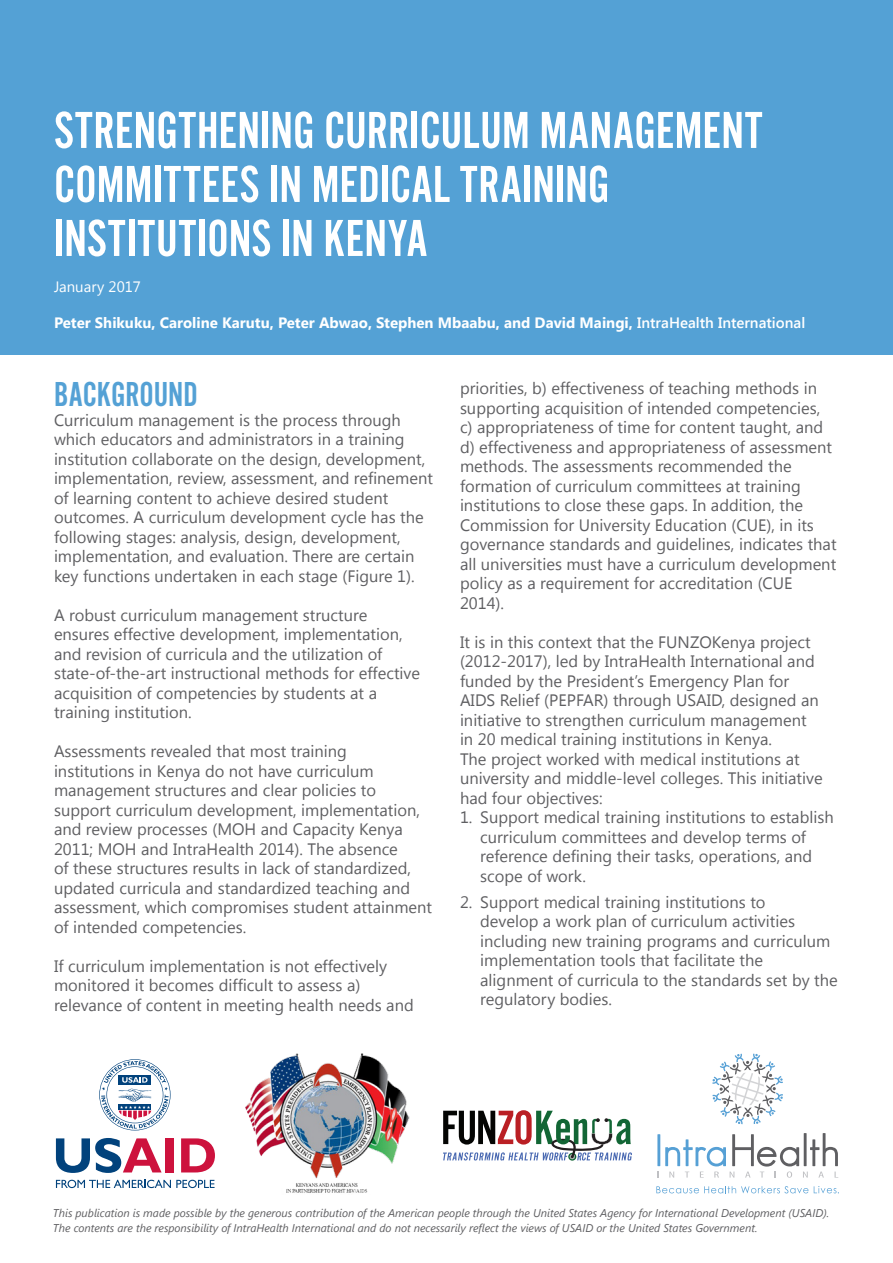
<style>
.page{position:relative;width:893px;height:1263px;background:#fff}
.page>*{position:absolute;margin:0;border:0;box-sizing:border-box;transform-origin:0 0}
.t1{font:54px/54px "Alternate Got No 2 D";color:#fff}
.subhead{font:36px "Alternate Got No 2 D";color:#54a1d5}
.body_copy{font:16.5px/19.5px "Segoe UI";color:#5f5f62}
.t2{font:700 15px "Segoe UI";color:#fff}
.t3{font:15px "Segoe UI";color:#fff}
.body_copy-2{font:italic 11.25px/15px "Segoe UI";color:#5f5f62}
.s1{font-weight:600}
</style>
<div class="page">
<div style="left:0;top:0;width:893px;height:355px;background:#54a1d5"></div>
<img style="left:246px;top:1053px;width:164px;height:140px">
<svg style="left:56px;top:1138px;width:106px;height:35px"></svg>
<div style="left:165px;top:1138px;width:9px;height:34px;background:#cd123d"></div>
<svg style="left:181px;top:1138px;width:34px;height:34px"></svg>
<svg style="left:56px;top:1180px;width:159px;height:8px"></svg>
<svg style="left:99px;top:1059px;width:72px;height:71px"></svg>
<svg style="left:657px;top:1133px;width:181px;height:45px"></svg>
<svg style="left:656px;top:1186px;width:152px;height:7px"></svg>
<svg style="left:814px;top:1186px;width:25px;height:7px"></svg>
<svg style="left:712px;top:1054px;width:71px;height:70px"></svg>
<svg style="left:443px;top:1110px;width:189px;height:51px"></svg>
<p class="t1" style="left:54px;top:104px;width:710px">STRENGTHENING CURRICULUM MANAGEMENT<br>COMMITTEES IN MEDICAL TRAINING</p>
<p class="t1" style="left:54px;top:212px;width:375px">INSTITUTIONS IN KENYA</p>
<p class="t3" style="left:54px;top:276px;width:88px">January 2017</p>
<p class="t2" style="left:54px;top:312px;width:753px">Peter Shikuku, Caroline Karutu, Peter Abwao, Stephen Mbaabu, and David Maingi, <span class="s1">IntraHealth International</span></p>
<p class="subhead" style="left:54px;top:375px;width:145px">BACKGROUND</p>
<p class="body_copy" style="left:54px;top:409px;width:380px">Curriculum management is the process through which educators and administrators in a training institution collaborate on the design, development, implementation, review, assessment, and refinement of learning content to achieve desired student outcomes. A curriculum development cycle has the following stages: analysis, design, development, implementation, and evaluation. There are certain key functions undertaken in each stage (Figure 1).</p>
<p class="body_copy" style="left:54px;top:604px;width:367px">A robust curriculum management structure ensures effective development, implementation, and revision of curricula and the utilization of state-of-the-art instructional methods for effective acquisition of competencies by students at a training institution.</p>
<p class="body_copy" style="left:54px;top:741px;width:380px">Assessments revealed that most training<br>institutions in Kenya do not have curriculum management structures and clear policies to support curriculum development, implementation, and review processes (MOH and Capacity Kenya 2011; MOH and IntraHealth 2014). The absence<br>of these structures results in lack of standardized, updated curricula and standardized teaching and assessment, which compromises student attainment of intended competencies.</p>
<p class="body_copy" style="left:54px;top:955px;width:361px">If curriculum implementation is not effectively monitored it becomes difficult to assess a) relevance of content in meeting health needs and</p>
<p class="body_copy" style="left:460px;top:378px;width:378px">priorities, b) effectiveness of teaching methods in supporting acquisition of intended competencies, c) appropriateness of time for content taught, and d) effectiveness and appropriateness of assessment methods. The assessments recommended the formation of curriculum committees at training institutions to close these gaps. In addition, the Commission for University Education (CUE), in its governance standards and guidelines, indicates that all universities must have a curriculum development policy as a requirement for accreditation (CUE 2014).</p>
<p class="body_copy" style="left:460px;top:631px;width:364px">It is in this context that the FUNZOKenya project (2012-2017), led by IntraHealth International and funded by the President’s Emergency Plan for AIDS Relief (PEPFAR) through USAID, designed an initiative to strengthen curriculum management in 20 medical training institutions in Kenya.<br>The project worked with medical institutions at university and middle-level colleges. This initiative had four objectives:</p>
<p class="body_copy" style="left:480px;top:807px;width:355px;text-indent:-20px">1. Support medical training institutions to establish curriculum committees and develop terms of reference defining their tasks, operations, and scope of work.</p>
<p class="body_copy" style="left:480px;top:891px;width:359px;text-indent:-20px">2. Support medical training institutions to<br>develop a work plan of curriculum activities including new training programs and curriculum implementation tools that facilitate the alignment of curricula to the standards set by the regulatory bodies.</p>
<p class="body_copy-2" style="left:53px;top:1205px;width:778px">This publication is made possible by the generous contribution of the American people through the United States Agency for International Development (USAID).<br>The contents are the responsibility of IntraHealth International and do not necessarily reflect the views of USAID or the United States Government.</p>
</div>
